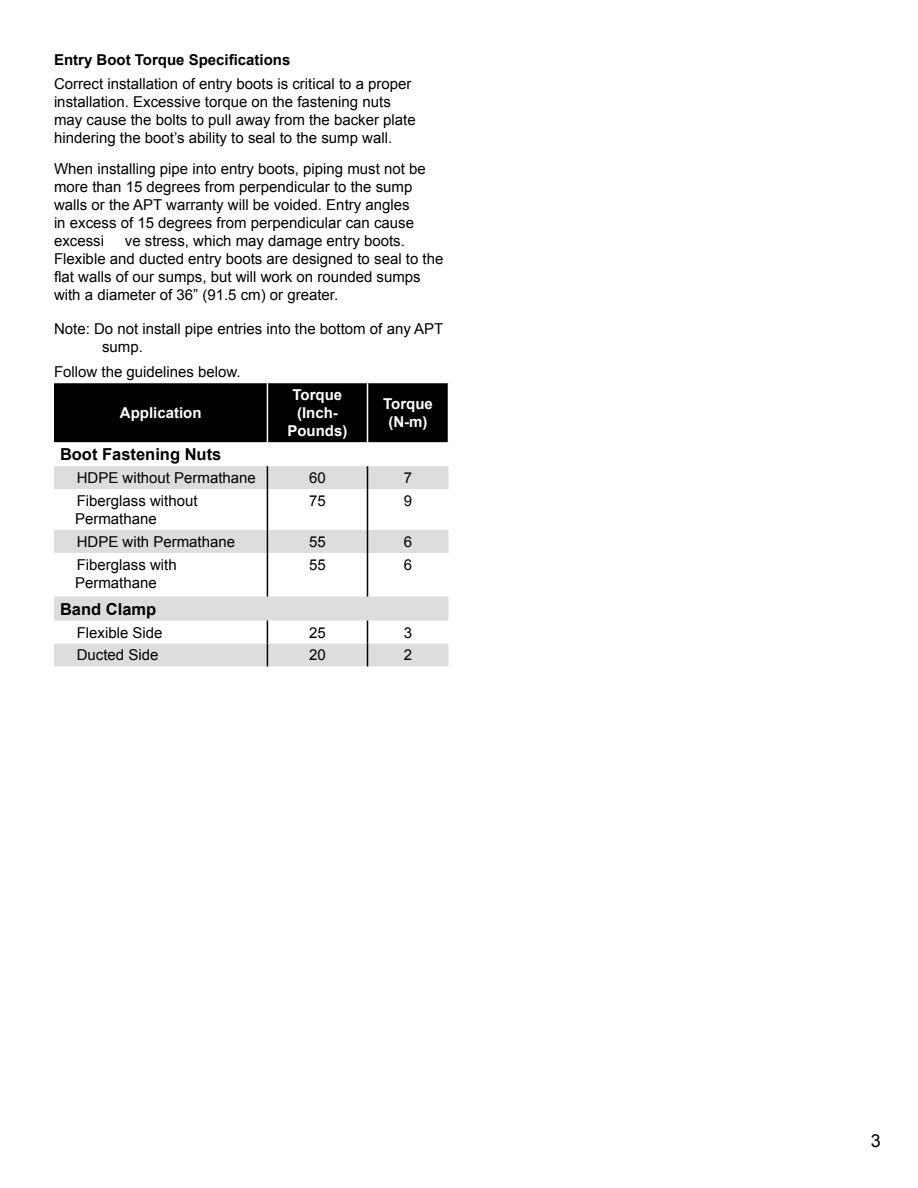
<style>
.page{position:relative;width:918px;height:1188px;background:#fff}
.page>*{position:absolute;margin:0;border:0;box-sizing:border-box;transform-origin:0 0}
.t1{font:18px "Arial";color:#000}
.t2{font:700 16.5px "Arial";color:#000}
.t3{font:15px/18px "Arial";color:#000}
.t4{font:700 15px/18px "Arial";color:#fff;text-align:center}
.t5{font:700 15px "Arial";color:#000}
</style>
<div class="page">
<div style="left:54px;top:383px;width:394px;height:59px;background:#000"></div>
<svg style="left:54px;top:466px;width:394px;height:200px"></svg>
<hr style="left:267px;top:383px;width:1px;height:59px;background:#fff">
<svg style="left:267px;top:466px;width:1px;height:23px"></svg>
<svg style="left:367px;top:466px;width:1px;height:23px"></svg>
<hr style="left:267px;top:489px;width:1px;height:41px;background:#000">
<hr style="left:367px;top:489px;width:1px;height:41px;background:#000">
<svg style="left:267px;top:530px;width:1px;height:23px"></svg>
<svg style="left:367px;top:530px;width:1px;height:23px"></svg>
<hr style="left:267px;top:553px;width:1px;height:44px;background:#000">
<hr style="left:367px;top:553px;width:1px;height:44px;background:#000">
<svg style="left:267px;top:621px;width:1px;height:45px"></svg>
<svg style="left:367px;top:621px;width:1px;height:45px"></svg>
<hr style="left:367px;top:383px;width:1px;height:59px;background:#fff">
<p class="t5" style="left:54px;top:50px;width:238px">Entry Boot Torque Specifications</p>
<p class="t3" style="left:54px;top:75px;width:363px">Correct installation of entry boots is critical to a proper installation. Excessive torque on the fastening nuts may cause the bolts to pull away from the backer plate hindering the boot’s ability to seal to the sump wall.</p>
<p class="t3" style="left:54px;top:160px;width:373px">When installing pipe into entry boots, piping must not be more than 15 degrees from perpendicular to the sump walls or the APT warranty will be voided. Entry angles<br>in excess of 15 degrees from perpendicular can cause excessi</p>
<p class="t3" style="left:54px;top:232px;width:391px;text-indent:71px">ve stress, which may damage entry boots.<br>Flexible and ducted entry boots are designed to seal to the flat walls of our sumps, but will work on rounded sumps with a diameter of 36” (91.5 cm) or greater.</p>
<p class="t3" style="left:102px;top:320px;width:343px;text-indent:-48px">Note: Do not install pipe entries into the bottom of any APT sump.</p>
<p class="t3" style="left:54px;top:363px;width:188px">Follow the guidelines below.</p>
<p class="t4" style="left:120px;top:404px;width:83px">Application</p>
<p class="t4" style="left:287px;top:386px;width:61px">Torque (Inch-<br>Pounds)</p>
<p class="t4" style="left:383px;top:395px;width:51px">Torque (N-m)</p>
<p class="t2" style="left:60px;top:443px;width:163px">Boot Fastening Nuts</p>
<p class="t3" style="left:77px;top:469px;width:181px">HDPE without Permathane</p>
<p class="t3" style="left:309px;top:469px;width:18px">60</p>
<p class="t3" style="left:404px;top:469px;width:10px">7</p>
<p class="t3" style="left:75px;top:492px;width:124px">Fiberglass without<br>Permathane</p>
<p class="t3" style="left:309px;top:492px;width:18px">75</p>
<p class="t3" style="left:404px;top:492px;width:10px">9</p>
<p class="t3" style="left:77px;top:533px;width:160px">HDPE with Permathane</p>
<p class="t3" style="left:309px;top:533px;width:18px">55</p>
<p class="t3" style="left:404px;top:533px;width:10px">6</p>
<p class="t3" style="left:75px;top:556px;width:103px">Fiberglass with<br>Permathane</p>
<p class="t3" style="left:309px;top:556px;width:18px">55</p>
<p class="t3" style="left:404px;top:556px;width:10px">6</p>
<p class="t2" style="left:60px;top:598px;width:98px">Band Clamp</p>
<p class="t3" style="left:77px;top:623px;width:87px">Flexible Side</p>
<p class="t3" style="left:309px;top:623px;width:18px">25</p>
<p class="t3" style="left:404px;top:623px;width:10px">3</p>
<p class="t3" style="left:77px;top:646px;width:83px">Ducted Side</p>
<p class="t3" style="left:309px;top:646px;width:18px">20</p>
<p class="t3" style="left:404px;top:646px;width:10px">2</p>
<p class="t1" style="left:871px;top:1129px;width:12px">3</p>
</div>
